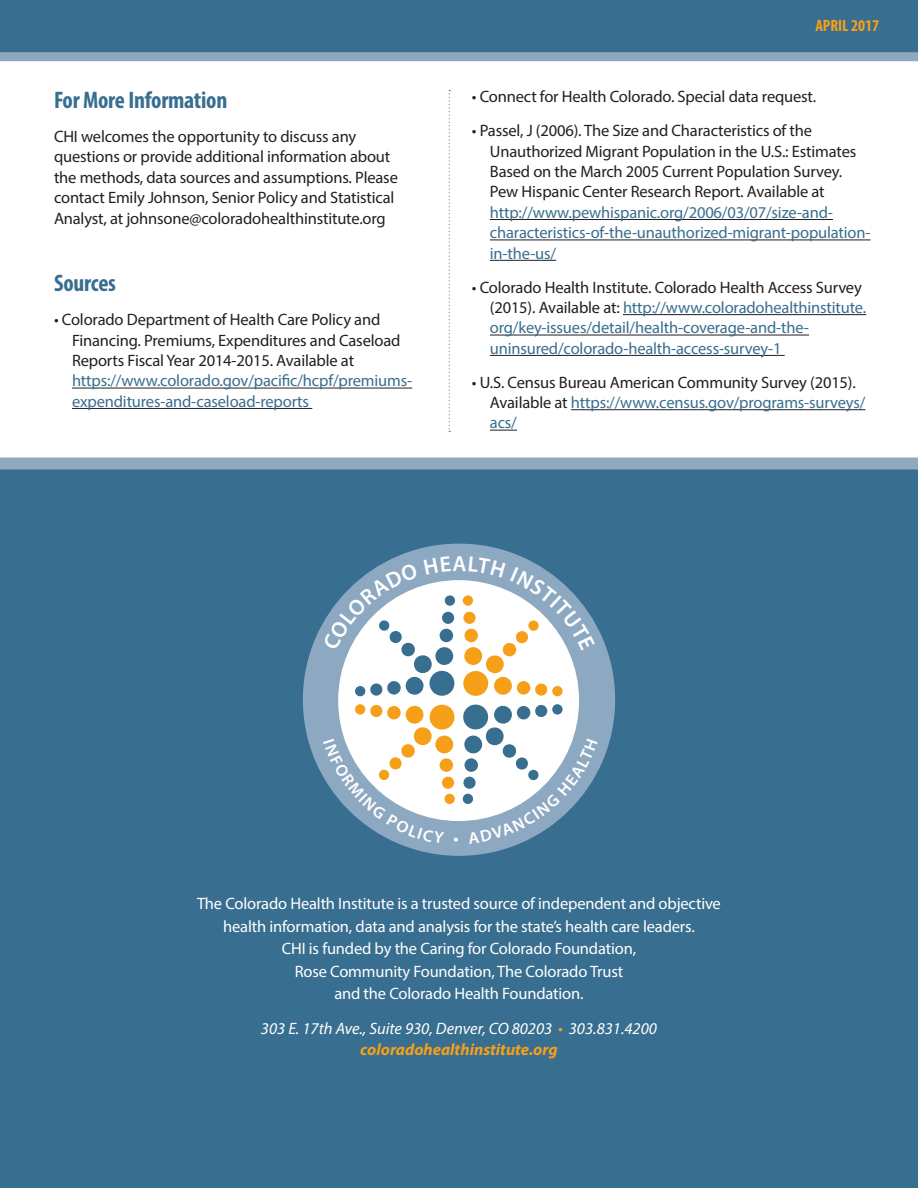
<style>
.page{position:relative;width:918px;height:1188px;background:#fff}
.page>*{position:absolute;margin:0;border:0;box-sizing:border-box;transform-origin:0 0}
.t1{font:700 condensed 24px "Myriad Pro";letter-spacing:-.01em;color:#386e8f}
.t2{font:16.5px/20.4px "Myriad Pro";letter-spacing:-.01em;color:#231f20}
.t3{font:16.5px/22.5px "Myriad Pro";letter-spacing:-.01em;color:#fff;text-align:center}
.t4{font:16.5px/20.4px "Myriad Pro";letter-spacing:-.01em;color:#386e8f}
.t5{font:italic 16.5px/21px "Myriad Pro";color:#fff;text-align:center}
.t6{font:700 condensed 16.5px "Myriad Pro";color:#f6a01a}
.s1{color:#386e8f}
.s2{color:#231f20}
.s3{color:#f6a01a}
.s4{font-weight:700;color:#f6a01a}
</style>
<div class="page">
<div style="left:0;top:0;width:918px;height:54px;background:#386e8f"></div>
<div style="left:0;top:52px;width:918px;height:9px;background:#8da9c1"></div>
<svg style="left:449px;top:90px;width:1px;height:342px"></svg>
<hr style="left:72px;top:388px;width:340px;height:1px;background:#231f20">
<hr style="left:72px;top:408px;width:240px;height:1px;background:#231f20">
<hr style="left:490px;top:219px;width:343px;height:1px;background:#231f20">
<hr style="left:490px;top:240px;width:381px;height:1px;background:#231f20">
<hr style="left:490px;top:260px;width:66px;height:1px;background:#231f20">
<hr style="left:623px;top:314px;width:243px;height:1px;background:#231f20">
<hr style="left:490px;top:335px;width:319px;height:1px;background:#231f20">
<hr style="left:490px;top:355px;width:295px;height:1px;background:#231f20">
<hr style="left:571px;top:409px;width:294px;height:1px;background:#231f20">
<svg style="left:490px;top:430px;width:27px;height:1px"></svg>
<div style="left:0;top:464px;width:918px;height:724px;background:#386e8f"></div>
<div style="left:0;top:458px;width:918px;height:12px;background:#8ea9c1"></div>
<div style="left:303px;top:544px;width:312px;height:312px;background:#8da9c1;border-radius:50%"></div>
<div style="left:338px;top:580px;width:241px;height:241px;background:#fff;border-radius:50%"></div>
<svg style="left:323px;top:703px;width:275px;height:141px"></svg>
<svg style="left:323px;top:556px;width:272px;height:141px"></svg>
<p class="t1" style="left:54px;top:85px;width:175px">For More Information</p>
<p class="t2" style="left:54px;top:126px;width:345px">CHI welcomes the opportunity to discuss any questions or provide additional information about the methods, data sources and assumptions. Please contact Emily Johnson, Senior Policy and Statistical Analyst, at johnsone@coloradohealthinstitute.org</p>
<p class="t1" style="left:54px;top:268px;width:63px">Sources</p>
<p class="t2" style="left:72px;top:309px;width:342px;text-indent:-18px">• Colorado Department of Health Care Policy and Financing. Premiums, Expenditures and Caseload Reports Fiscal Year 2014-2015. Available at <span class="s1">https://www.colorado.gov/pacific/hcpf/premiums&shy;expenditures-and-caseload-reports</span></p>
<p class="t6" style="left:815px;top:15px;width:65px">APRIL 2017</p>
<p class="t2" style="left:472px;top:86px;width:346px">• Connect for Health Colorado. Special data request.</p>
<p class="t2" style="left:490px;top:120px;width:382px;text-indent:-18px">• Passel, J (2006). The Size and Characteristics of the Unauthorized Migrant Population in the U.S.: Estimates Based on the March 2005 Current Population Survey.<br>Pew Hispanic Center Research Report. Available at <span class="s1">http://www.pewhispanic.org/2006/03/07/size-and&shy;characteristics-of-the-unauthorized-migrant-population&shy;in-the-us/</span></p>
<p class="t4" style="left:490px;top:277px;width:378px;text-indent:-18px"><span class="s2">• Colorado Health Institute. Colorado Health Access Survey (2015). Available at:</span> http://www.coloradohealthinstitute. org/key-issues/detail/health-coverage-and-the&shy;uninsured/colorado-health-access-survey-1</p>
<p class="t2" style="left:490px;top:372px;width:377px;text-indent:-18px">• U.S. Census Bureau American Community Survey (2015).<br>Available at <span class="s1">https://www.census.gov/programs-surveys/ acs/</span></p>
<p class="t3" style="left:197px;top:892px;width:525px">The Colorado Health Institute is a trusted source of independent and objective health information, data and analysis for the state’s health care leaders.<br>CHI is funded by the Caring for Colorado Foundation,<br>Rose Community Foundation, The Colorado Trust<br>and the Colorado Health Foundation.</p>
<p class="t5" style="left:261px;top:1017px;width:398px">303 E. 17th Ave., Suite 930, Denver, CO 80203 <span class="s3">•</span> 303.831.4200 <span class="s4">coloradohealthinstitute.org</span></p>
</div>
